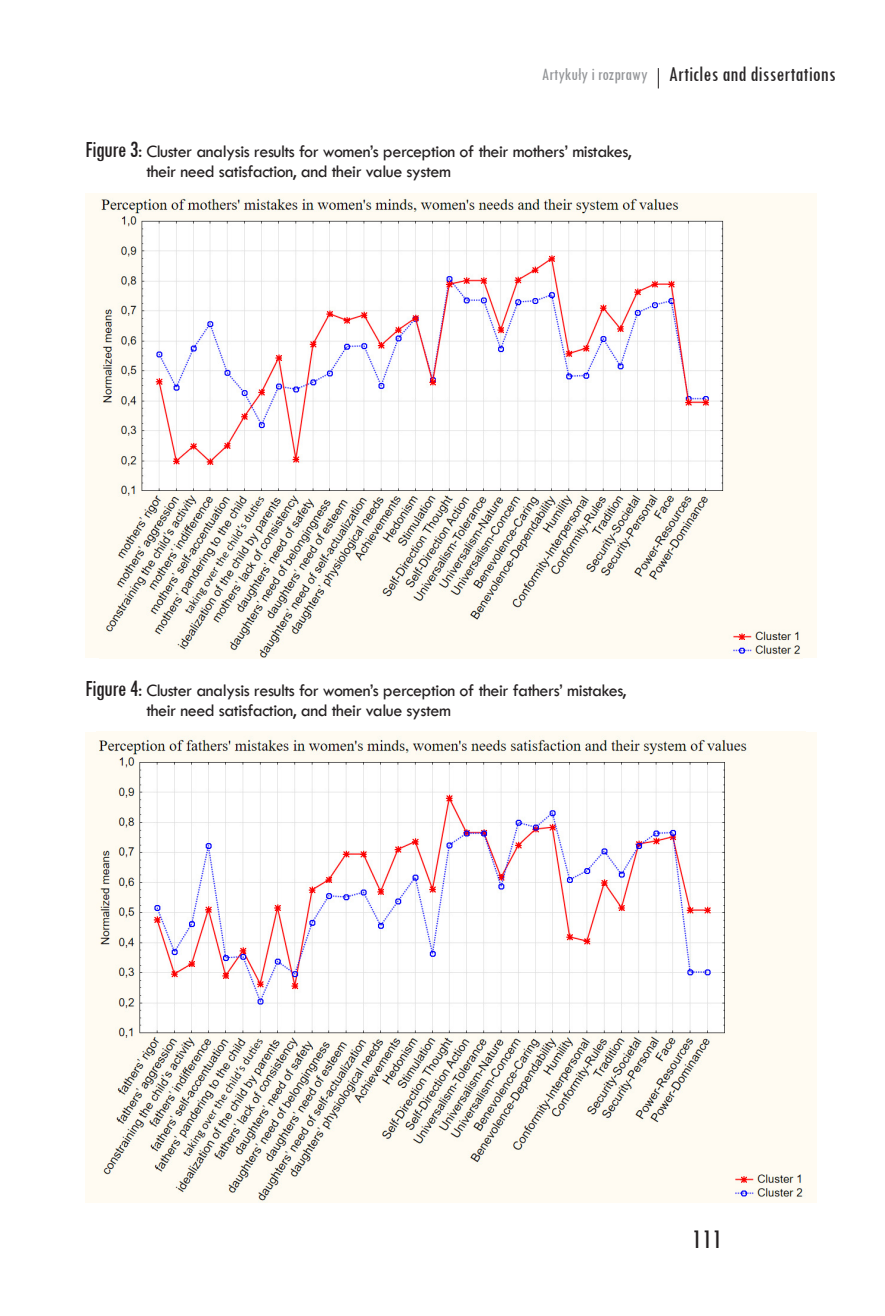
<style>
.page{position:relative;width:885px;height:1316px;background:#fff}
.page>*{position:absolute;margin:0;border:0;box-sizing:border-box;transform-origin:0 0}
.t1{font:condensed 28px "Tw Cen";color:#231f20}
.t2{font:condensed 22px "Tw Cen";color:#282526}
.t3{font:18px/20px "Tw Cen";letter-spacing:-.025em;color:#231f20}
.s1{font-size:18px;color:#939598}
.s2{font-stretch:condensed;font-size:24px}
</style>
<div class="page">
<svg style="left:658px;top:68px;width:1px;height:20px"></svg>
<div style="left:85px;top:193px;width:731px;height:465px;background:#fffbf2"></div>
<img style="left:101px;top:198px;width:699px;height:460px">
<div style="left:85px;top:731px;width:731px;height:471px;background:#fffbf2"></div>
<img style="left:99px;top:737px;width:704px;height:464px">
<p class="t2" style="left:542px;top:61px;width:295px"><span class="s1">Artykuły i rozprawy</span> Articles and dissertations</p>
<p class="t3" style="left:146px;top:142px;width:486px;text-indent:-61px"><span class="s2">Figure 3:</span> Cluster analysis results for women’s perception of their mothers’ mistakes, their need satisfaction, and their value system</p>
<p class="t3" style="left:146px;top:680px;width:481px;text-indent:-61px"><span class="s2">Figure 4:</span> Cluster analysis results for women’s perception of their fathers’ mistakes, their need satisfaction, and their value system</p>
<h1 class="t1" style="left:691px;top:1222px;width:32px">111</h1>
</div>
